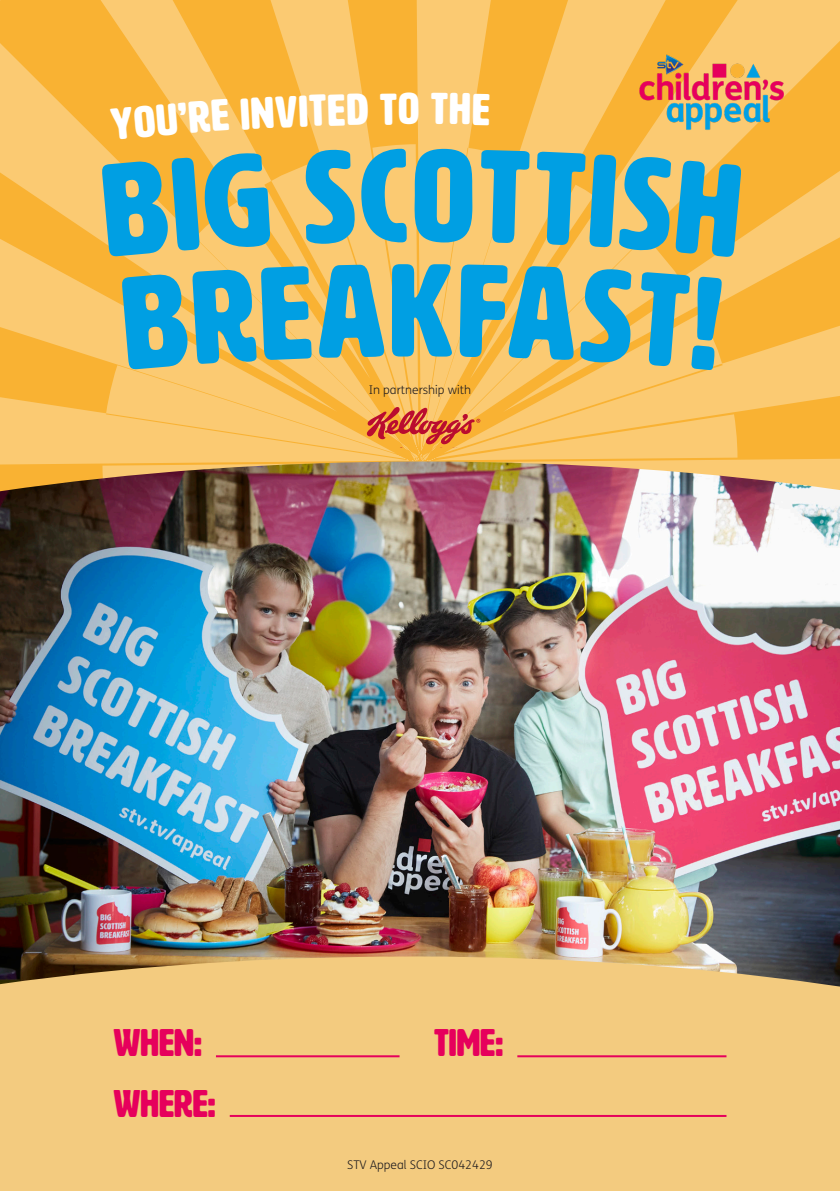
<style>
.page{position:relative;width:840px;height:1191px;background:#fff}
.page>*{position:absolute;margin:0;border:0;box-sizing:border-box;transform-origin:0 0}
.t1{font:130px "HWT Artz";color:#009fe3}
.t2{font:44px "HWT Artz";color:#fff}
.t3{font:38px "HWT Artz";color:#e6005c}
.t4{font:300 12px "FS Me";color:#231f20}
</style>
<div class="page">
<svg style="left:0;top:0;width:839px;height:461px"></svg>
<img style="left:0;top:461px;width:839px;height:495px">
<div style="left:0;top:956px;width:839px;height:235px;background:#f3cb7f"></div>
<hr style="left:517px;top:1055px;width:209px;height:2px;background:#e6005c">
<hr style="left:216px;top:1055px;width:183px;height:2px;background:#e6005c">
<hr style="left:230px;top:1115px;width:496px;height:2px;background:#e6005c">
<img style="left:639px;top:51px;width:143px;height:82px">
<svg style="left:121px;top:264px;width:263px;height:106px"></svg>
<svg style="left:459px;top:264px;width:262px;height:106px"></svg>
<svg style="left:101px;top:152px;width:169px;height:105px"></svg>
<svg style="left:304px;top:149px;width:102px;height:95px"></svg>
<svg style="left:478px;top:150px;width:263px;height:107px"></svg>
<svg style="left:110px;top:99px;width:119px;height:41px"></svg>
<svg style="left:240px;top:97px;width:34px;height:32px"></svg>
<svg style="left:347px;top:93px;width:49px;height:32px"></svg>
<svg style="left:450px;top:93px;width:39px;height:32px"></svg>
<svg style="left:366px;top:406px;width:114px;height:50px"></svg>
<h2 class="t2" style="left:274px;top:89px;width:71px;rotate:-2deg">VITE</h2>
<h2 class="t2" style="left:398px;top:86px;width:51px">O T</h2>
<h1 class="t1" style="left:412px;top:128px;width:64px">O</h1>
<h1 class="t1" style="left:389px;top:243px;width:65px">K</h1>
<p class="t4" style="left:368px;top:381px;width:104px">In partnership with</p>
<p class="t3" style="left:113px;top:1023px;width:90px">WHEN:</p>
<p class="t3" style="left:434px;top:1023px;width:70px">TIME:</p>
<p class="t3" style="left:113px;top:1083px;width:103px">WHERE:</p>
<p class="t4" style="left:347px;top:1156px;width:147px">STV Appeal SCIO SC042429</p>
</div>
